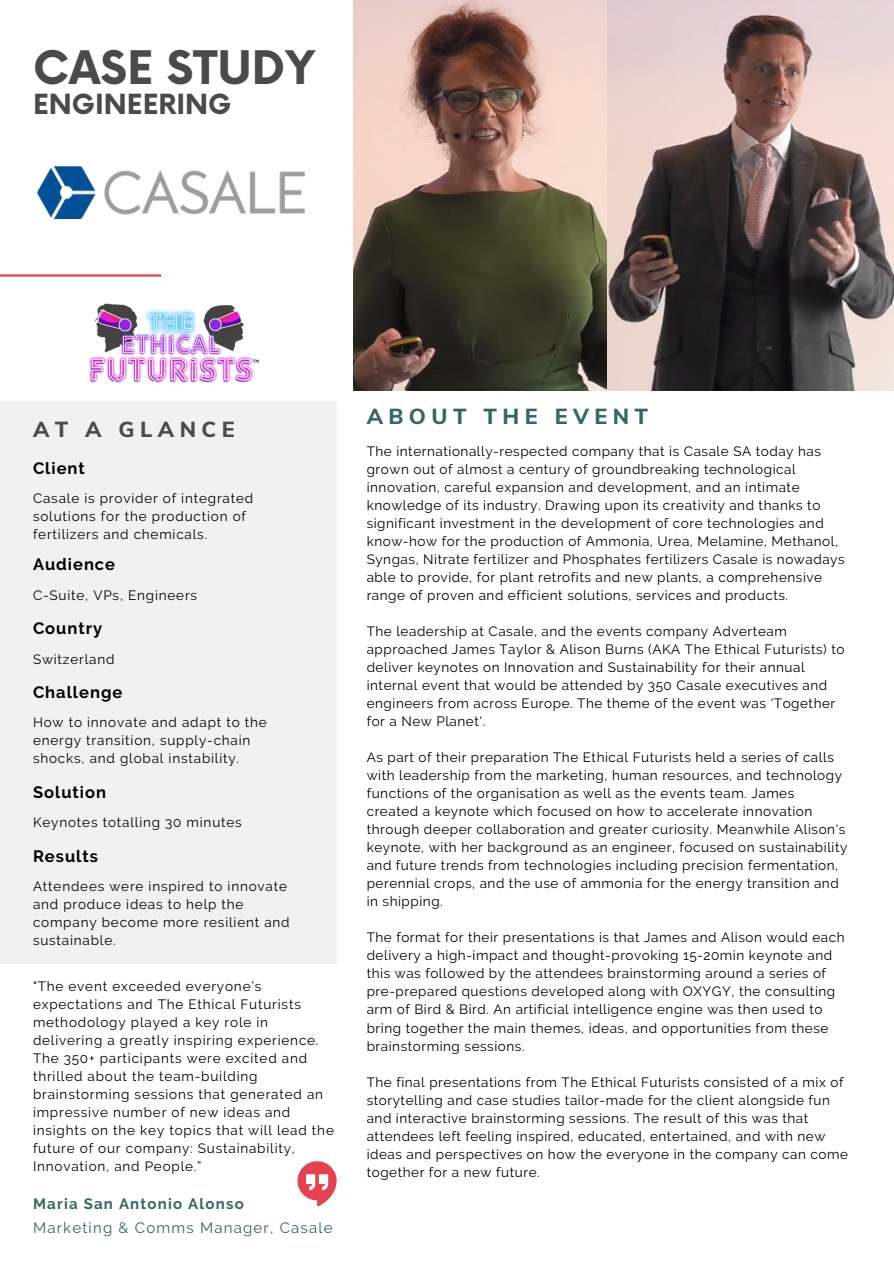
<style>
.page{position:relative;width:894px;height:1264px;background:#fff}
.page>*{position:absolute;margin:0;border:0;box-sizing:border-box;transform-origin:0 0}
.t1{font:700 45px "Now";color:#4a4a4a}
.t2{font:700 27px "Now";color:#4a4a4a}
.t3{font:800 21.75px "Nunito Sans";letter-spacing:.25em;color:#366}
.t4{font:800 21.75px "Nunito Sans";letter-spacing:.25em;color:#4a4a4a}
.t5{font:700 16.5px "Raleway";letter-spacing:.06em;color:#000}
.t6{font:15px "Raleway";letter-spacing:.08em;color:#366}
.t7{font:700 15px "Raleway";letter-spacing:.08em;color:#366}
.t8{font:13.5px/18px "Raleway";letter-spacing:.04em;color:#000}
.t9{font:13.5px/18px "Raleway";letter-spacing:.06em;color:#000}
</style>
<div class="page">
<img style="left:353px;top:0;width:254px;height:391px">
<svg style="left:297px;top:1161px;width:39px;height:45px"></svg>
<div style="left:0;top:401px;width:337px;height:562px;background:#f1f1f1"></div>
<hr style="left:0;top:274px;width:161px;height:2px;background:#e5414e">
<img style="left:607px;top:0;width:286px;height:391px">
<img style="left:38px;top:166px;width:266px;height:52px">
<img style="left:80px;top:274px;width:179px;height:109px">
<h1 class="t1" style="left:33px;top:43px;width:283px">CASE STUDY</h1>
<h2 class="t2" style="left:33px;top:90px;width:200px">ENGINEERING</h2>
<h3 class="t4" style="left:33px;top:415px;width:203px">AT A GLANCE</h3>
<p class="t5" style="left:33px;top:458px;width:53px">Client</p>
<p class="t9" style="left:33px;top:489px;width:222px">Casale is provider of integrated solutions for the production of fertilizers and chemicals.</p>
<p class="t5" style="left:33px;top:554px;width:84px">Audience</p>
<p class="t9" style="left:33px;top:586px;width:166px">C-Suite, VPs, Engineers</p>
<p class="t5" style="left:33px;top:618px;width:71px">Country</p>
<p class="t9" style="left:33px;top:649px;width:83px">Switzerland</p>
<p class="t5" style="left:33px;top:682px;width:91px">Challenge</p>
<p class="t9" style="left:33px;top:713px;width:235px">How to innovate and adapt to the energy transition, supply-chain shocks, and global instability.</p>
<p class="t5" style="left:33px;top:782px;width:74px">Solution</p>
<p class="t9" style="left:33px;top:813px;width:210px">Keynotes totalling 30 minutes</p>
<p class="t5" style="left:33px;top:846px;width:66px">Results</p>
<p class="t9" style="left:33px;top:877px;width:258px">Attendees were inspired to innovate and produce ideas to help the company become more resilient and sustainable.</p>
<p class="t9" style="left:33px;top:976px;width:302px">"The event exceeded everyone’s expectations and The Ethical Futurists methodology played a key role in delivering a greatly inspiring experience.<br>The 350+ participants were excited and thrilled about the team-building brainstorming sessions that generated an impressive number of new ideas and insights on the key topics that will lead the future of our company: Sustainability, Innovation, and People.”</p>
<p class="t7" style="left:33px;top:1194px;width:212px">Maria San Antonio Alonso</p>
<p class="t6" style="left:33px;top:1218px;width:301px">Marketing &amp; Comms Manager, Casale</p>
<h3 class="t3" style="left:366px;top:402px;width:283px">ABOUT THE EVENT</h3>
<p class="t8" style="left:366px;top:442px;width:479px">The internationally-respected company that is Casale SA today has grown out of almost a century of groundbreaking technological innovation, careful expansion and development, and an intimate knowledge of its industry. Drawing upon its creativity and thanks to significant investment in the development of core technologies and know-how for the production of Ammonia, Urea, Melamine, Methanol, Syngas, Nitrate fertilizer and Phosphates fertilizers Casale is nowadays able to provide, for plant retrofits and new plants, a comprehensive range of proven and efficient solutions, services and products.</p>
<p class="t8" style="left:366px;top:622px;width:479px">The leadership at Casale, and the events company Adverteam approached James Taylor &amp; Alison Burns (AKA The Ethical Futurists) to deliver keynotes on Innovation and Sustainability for their annual internal event that would be attended by 350 Casale executives and engineers from across Europe. The theme of the event was 'Together for a New Planet'.</p>
<p class="t8" style="left:366px;top:748px;width:482px">As part of their preparation The Ethical Futurists held a series of calls with leadership from the marketing, human resources, and technology functions of the organisation as well as the events team. James created a keynote which focused on how to accelerate innovation through deeper collaboration and greater curiosity. Meanwhile Alison's keynote, with her background as an engineer, focused on sustainability and future trends from technologies including precision fermentation, perennial crops, and the use of ammonia for the energy transition and in shipping.</p>
<p class="t8" style="left:366px;top:928px;width:479px">The format for their presentations is that James and Alison would each delivery a high-impact and thought-provoking 15-20min keynote and this was followed by the attendees brainstorming around a series of pre-prepared questions developed along with OXYGY, the consulting arm of Bird &amp; Bird. An artificial intelligence engine was then used to bring together the main themes, ideas, and opportunities from these brainstorming sessions.</p>
<p class="t8" style="left:366px;top:1072px;width:482px">The final presentations from The Ethical Futurists consisted of a mix of storytelling and case studies tailor-made for the client alongside fun and interactive brainstorming sessions. The result of this was that attendees left feeling inspired, educated, entertained, and with new ideas and perspectives on how the everyone in the company can come together for a new future.</p>
</div>
